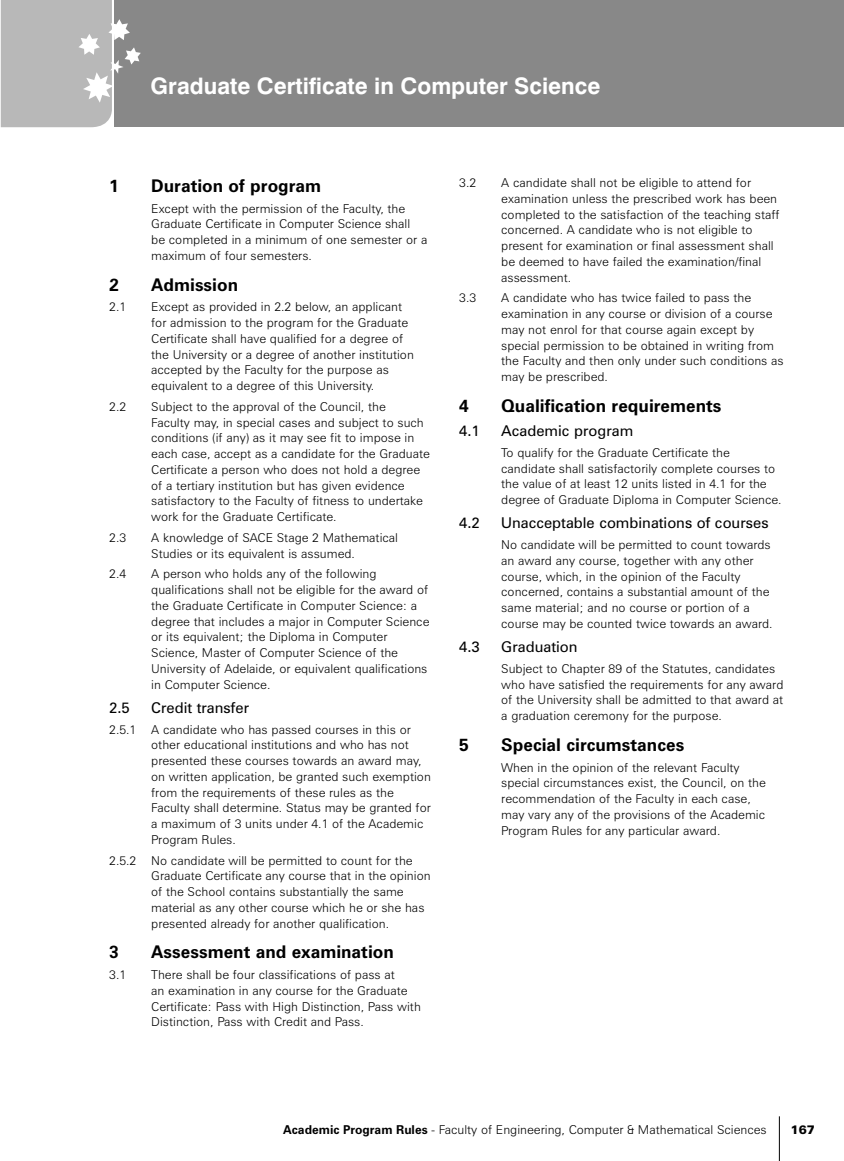
<style>
.page{position:relative;width:844px;height:1161px;background:#fff}
.page>*{position:absolute;margin:0;border:0;box-sizing:border-box;transform-origin:0 0}
.t1{font:700 22.75px "Swiss 721 BT";color:#fff}
.t2{font:700 17.5px "Zurich BT";color:#000}
.t3{font:14.88px "Zurich BT";color:#000}
.t4{font:300 12.25px/15.8px "Zurich BT";color:#000}
.t5{font:900 12.25px "Zurich BT";color:#000}
.s1{font-weight:700}
</style>
<div class="page">
<div style="left:114px;top:0;width:729px;height:127px;background:#888"></div>
<hr style="left:778px;top:1116px;width:1px;height:45px;background:#000">
<svg style="left:1px;top:0;width:140px;height:127px"></svg>
<h1 class="t1" style="left:150px;top:76px;width:451px">Graduate Certificate in Computer Science</h1>
<h2 class="t2" style="left:109px;top:179px;width:11px">1</h2>
<h2 class="t2" style="left:151px;top:179px;width:171px">Duration of program</h2>
<p class="t4" style="left:151px;top:201px;width:277px">Except with the permission of the Faculty, the Graduate Certificate in Computer Science shall<br>be completed in a minimum of one semester or a maximum of four semesters.</p>
<h2 class="t2" style="left:109px;top:278px;width:11px">2</h2>
<h2 class="t2" style="left:151px;top:278px;width:88px">Admission</h2>
<p class="t4" style="left:109px;top:300px;width:18px">2.1</p>
<p class="t4" style="left:151px;top:300px;width:264px">Except as provided in 2.2 below, an applicant for admission to the program for the Graduate Certificate shall have qualified for a degree of the University or a degree of another institution accepted by the Faculty for the purpose as equivalent to a degree of this University.</p>
<p class="t4" style="left:109px;top:400px;width:18px">2.2</p>
<p class="t4" style="left:151px;top:400px;width:280px">Subject to the approval of the Council, the<br>Faculty may, in special cases and subject to such conditions (if any) as it may see fit to impose in each case, accept as a candidate for the Graduate Certificate a person who does not hold a degree of a tertiary institution but has given evidence satisfactory to the Faculty of fitness to undertake work for the Graduate Certificate.</p>
<p class="t4" style="left:109px;top:531px;width:18px">2.3</p>
<p class="t4" style="left:151px;top:531px;width:248px">A knowledge of SACE Stage 2 Mathematical<br>Studies or its equivalent is assumed.</p>
<p class="t4" style="left:109px;top:567px;width:18px">2.4</p>
<p class="t4" style="left:151px;top:567px;width:279px">A person who holds any of the following qualifications shall not be eligible for the award of the Graduate Certificate in Computer Science: a degree that includes a major in Computer Science or its equivalent; the Diploma in Computer Science, Master of Computer Science of the University of Adelaide, or equivalent qualifications in Computer Science.</p>
<p class="t3" style="left:109px;top:702px;width:22px">2.5</p>
<p class="t3" style="left:151px;top:702px;width:99px">Credit transfer</p>
<p class="t4" style="left:151px;top:722px;width:281px;text-indent:-42px">2.5.1 A candidate who has passed courses in this or other educational institutions and who has not presented these courses towards an award may, on written application, be granted such exemption from the requirements of these rules as the Faculty shall determine. Status may be granted for a maximum of 3 units under 4.1 of the Academic Program Rules.</p>
<p class="t4" style="left:151px;top:853px;width:281px;text-indent:-42px">2.5.2 No candidate will be permitted to count for the Graduate Certificate any course that in the opinion of the School contains substantially the same material as any other course which he or she has presented already for another qualification.</p>
<h2 class="t2" style="left:109px;top:946px;width:11px">3</h2>
<h2 class="t2" style="left:151px;top:946px;width:244px">Assessment and examination</h2>
<p class="t4" style="left:109px;top:968px;width:18px">3.1</p>
<p class="t4" style="left:151px;top:968px;width:271px">There shall be four classifications of pass at<br>an examination in any course for the Graduate Certificate: Pass with High Distinction, Pass with Distinction, Pass with Credit and Pass.</p>
<p class="t4" style="left:459px;top:176px;width:18px">3.2</p>
<p class="t4" style="left:501px;top:176px;width:280px">A candidate shall not be eligible to attend for examination unless the prescribed work has been completed to the satisfaction of the teaching staff concerned. A candidate who is not eligible to present for examination or final assessment shall be deemed to have failed the examination/final assessment.</p>
<p class="t4" style="left:459px;top:291px;width:18px">3.3</p>
<p class="t4" style="left:501px;top:291px;width:284px">A candidate who has twice failed to pass the examination in any course or division of a course may not enrol for that course again except by special permission to be obtained in writing from the Faculty and then only under such conditions as may be prescribed.</p>
<h2 class="t2" style="left:459px;top:399px;width:11px">4</h2>
<h2 class="t2" style="left:501px;top:399px;width:222px">Qualification requirements</h2>
<p class="t3" style="left:459px;top:425px;width:22px">4.1</p>
<p class="t3" style="left:501px;top:425px;width:134px">Academic program</p>
<p class="t4" style="left:501px;top:446px;width:282px">To qualify for the Graduate Certificate the candidate shall satisfactorily complete courses to the value of at least 12 units listed in 4.1 for the degree of Graduate Diploma in Computer Science.</p>
<p class="t3" style="left:459px;top:518px;width:22px">4.2</p>
<p class="t3" style="left:501px;top:518px;width:269px">Unacceptable combinations of courses</p>
<p class="t4" style="left:501px;top:538px;width:273px">No candidate will be permitted to count towards an award any course, together with any other course, which, in the opinion of the Faculty concerned, contains a substantial amount of the same material; and no course or portion of a course may be counted twice towards an award.</p>
<p class="t3" style="left:459px;top:641px;width:22px">4.3</p>
<p class="t3" style="left:501px;top:641px;width:78px">Graduation</p>
<p class="t4" style="left:501px;top:662px;width:283px">Subject to Chapter 89 of the Statutes, candidates who have satisfied the requirements for any award of the University shall be admitted to that award at a graduation ceremony for the purpose.</p>
<h2 class="t2" style="left:459px;top:738px;width:11px">5</h2>
<h2 class="t2" style="left:501px;top:738px;width:184px">Special circumstances</h2>
<p class="t4" style="left:501px;top:760px;width:266px">When in the opinion of the relevant Faculty special circumstances exist, the Council, on the recommendation of the Faculty in each case, may vary any of the provisions of the Academic Program Rules for any particular award.</p>
<p class="t4" style="left:283px;top:1122px;width:485px"><span class="s1">Academic Program Rules</span> - Faculty of Engineering, Computer &amp; Mathematical Sciences</p>
<p class="t5" style="left:790px;top:1125px;width:26px">167</p>
</div>
